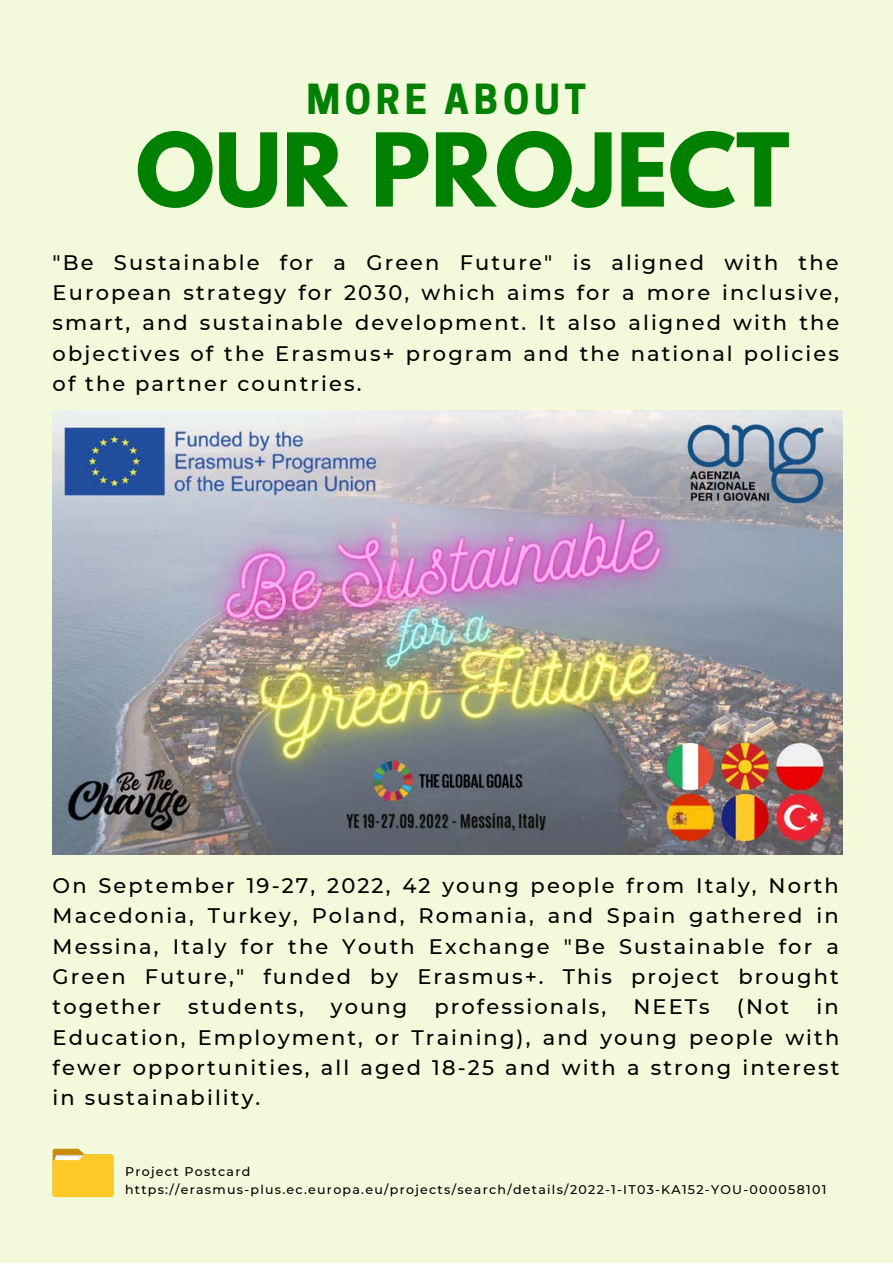
<style>
.page{position:relative;width:893px;height:1264px;background:#fff}
.page>*{position:absolute;margin:0;border:0;box-sizing:border-box;transform-origin:0 0}
.t1{font:700 90px "League Spartan";color:#008000}
.t2{font:700 39px "Cooper Hewitt";letter-spacing:.12em;color:#008000}
.t3{font:500 21px/30.3px "Montserrat";letter-spacing:.1em;color:#000;text-align:justify}
.t4{font:500 12.6px/17.9px "Montserrat";letter-spacing:.1em;color:#000}
</style>
<div class="page">
<div style="left:0;top:0;width:892px;height:1262px;background:#f3fadc"></div>
<img style="left:53px;top:411px;width:789px;height:444px">
<svg style="left:53px;top:1148px;width:60px;height:48px;background:#f9cb3c"></svg>
<h2 class="t2" style="left:306px;top:85px;width:281px">MORE ABOUT</h2>
<h1 class="t1" style="left:136px;top:125px;width:655px">OUR PROJECT</h1>
<p class="t3" style="left:53px;top:247px;width:788px">"Be Sustainable for a Green Future" is aligned with the European strategy for 2030, which aims for a more inclusive, smart, and sustainable development. It also aligned with the objectives of the Erasmus+ program and the national policies of the partner countries.</p>
<p class="t3" style="left:53px;top:870px;width:787px">On September 19-27, 2022, 42 young people from Italy, North Macedonia, Turkey, Poland, Romania, and Spain gathered in Messina, Italy for the Youth Exchange "Be Sustainable for a Green Future," funded by Erasmus+. This project brought together</p>
<p class="t3" style="left:53px;top:991px;width:788px;text-indent:763px">in Education, Employment, or Training), and young people with fewer opportunities, all aged 18-25 and with a strong interest in sustainability.</p>
<p class="t3" style="left:188px;top:991px;width:117px">students,</p>
<p class="t3" style="left:331px;top:991px;width:78px">young</p>
<p class="t3" style="left:434px;top:991px;width:173px">professionals,</p>
<p class="t3" style="left:633px;top:991px;width:78px">NEETs</p>
<p class="t3" style="left:736px;top:991px;width:54px">(Not</p>
<p class="t4" style="left:125px;top:1162px;width:702px">Project Postcard https://erasmus-plus.ec.europa.eu/projects/search/details/2022-1-IT03-KA152-YOU-000058101</p>
</div>
